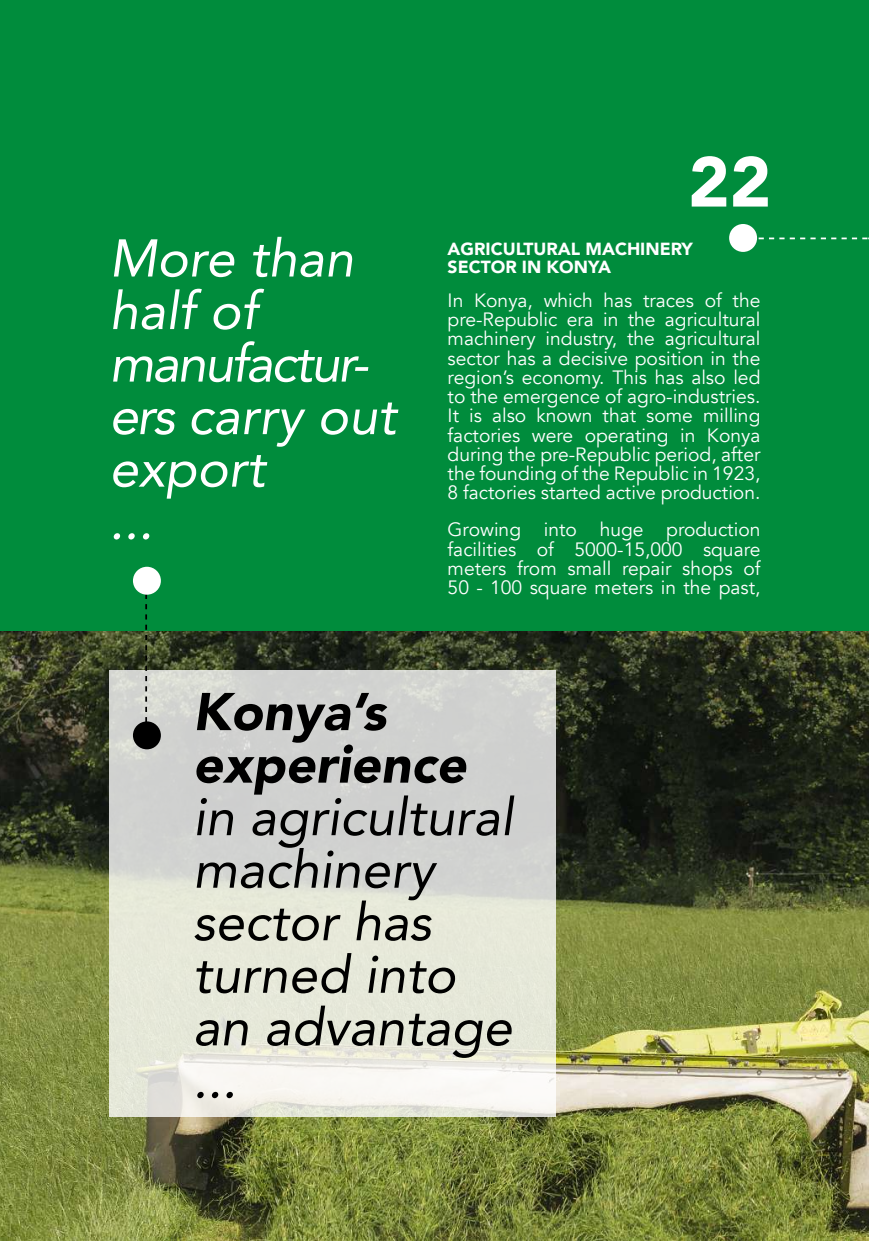
<style>
.page{position:relative;width:869px;height:1241px;background:#fff}
.page>*{position:absolute;margin:0;border:0;box-sizing:border-box;transform-origin:0 0}
.t1{font:900 70px "Avenir";color:#fff}
.t2{font:italic 52.5px/52.5px "Avenir";color:#000}
.t3{font:italic 52.5px/52.5px "Avenir";color:#fff}
.t4{font:italic 900 52.5px/52.5px "Avenir";color:#000}
.t5{font:19.25px/19.2px "Avenir";color:#fff;text-align:justify}
.t6{font:900 17.5px/17.5px "Avenir";color:#fff}
</style>
<div class="page">
<div style="left:0;top:0;width:868px;height:645px;background:#008c3c"></div>
<img style="left:0;top:631px;width:868px;height:609px">
<svg style="left:109px;top:670px;width:447px;height:446px;background:#ddded6"></svg>
<div style="left:133px;top:721px;width:28px;height:28px;background:#000;border-radius:50%"></div>
<svg style="left:145px;top:594px;width:2px;height:128px"></svg>
<div style="left:133px;top:566px;width:28px;height:28px;background:#fff;border-radius:50%"></div>
<svg style="left:756px;top:237px;width:112px;height:2px"></svg>
<div style="left:728px;top:224px;width:28px;height:28px;background:#fff;border-radius:50%"></div>
<h2 class="t3" style="left:109px;top:231px;width:288px">More than half of manufactur&shy;ers carry out export<br>...</h2>
<h1 class="t1" style="left:688px;top:122px;width:84px">22</h1>
<p class="t6" style="left:447px;top:240px;width:246px">AGRICULTURAL MACHINERY<br>SECTOR IN KONYA</p>
<p class="t5" style="left:447px;top:291px;width:314px">In Konya, which has traces of the pre-Republic era in the agricultural machinery industry, the agricultural sector has a decisive position in the region’s economy. This has also led to the emergence of agro-industries.<br>It is also known that some milling factories were operating in Konya during the pre-Republic period, after the founding of the Republic in 1923, 8 factories started active production.</p>
<p class="t5" style="left:447px;top:520px;width:314px">Growing into huge production facilities of 5000-15,000 square meters from small repair shops of 50 - 100 square meters in the past,</p>
<h2 class="t4" style="left:193px;top:685px;width:275px">Konya’s experience</h2>
<h2 class="t2" style="left:193px;top:790px;width:321px">in agricultural machinery sector has turned into an advantage ...</h2>
</div>
